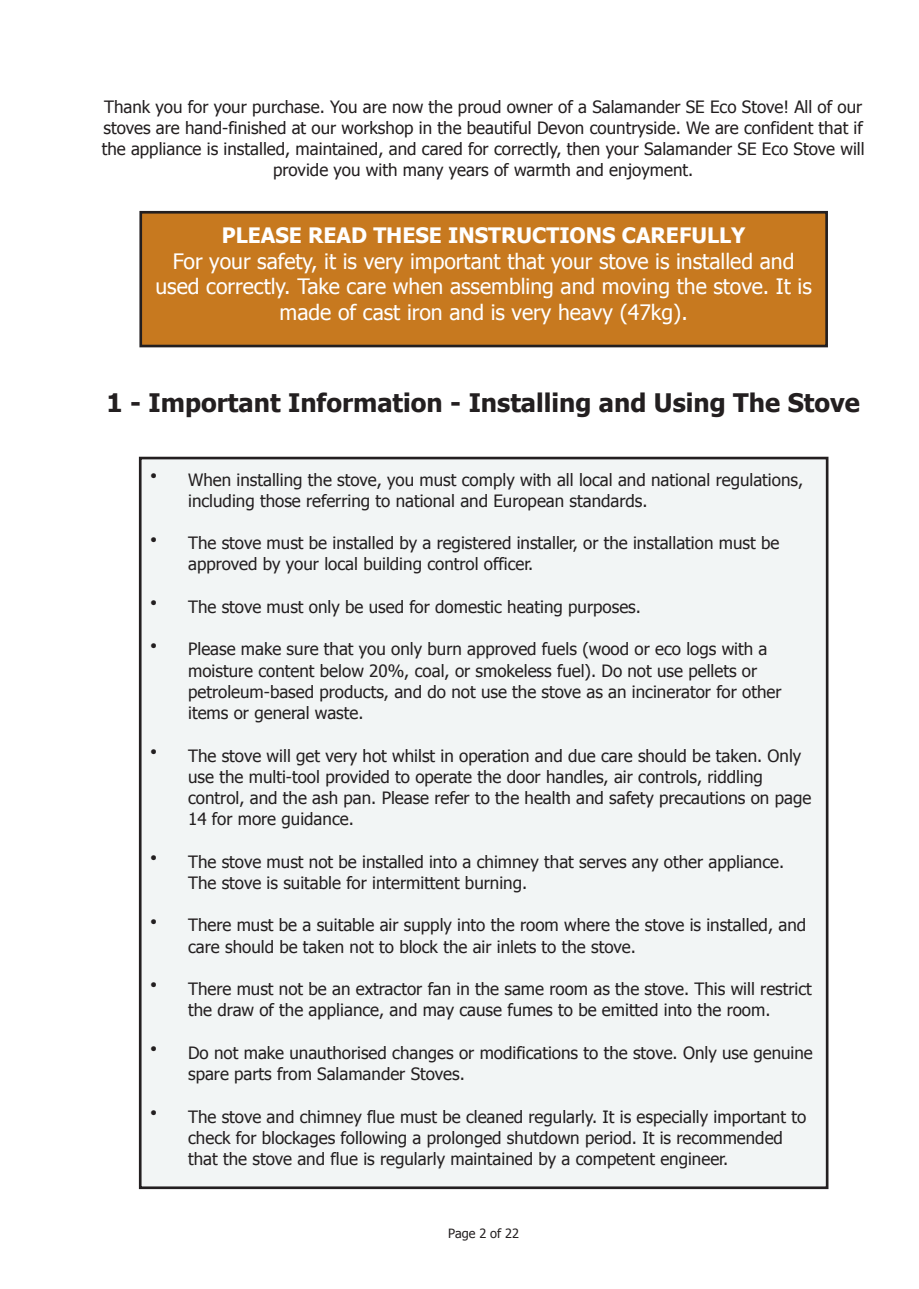
<style>
.page{position:relative;width:919px;height:1289px;background:#fff}
.page>*{position:absolute;margin:0;border:0;box-sizing:border-box;transform-origin:0 0}
.t1{font:700 25.5px "Tahoma";color:#231f20}
.t2{font:21.15px/25.5px "Tahoma";color:#fff;text-align:center}
.t3{font:700 21.15px "Tahoma";color:#fff}
.t4{font:16.95px/21.1px "Tahoma";color:#231f20}
.t5{font:12.75px "Tahoma";color:#231f20}
</style>
<div class="page">
<div style="left:140px;top:458px;width:687px;height:729px;background:#f2f5f5"></div>
<div style="left:139px;top:457px;width:689px;height:732px;border:3px solid #231f20"></div>
<div style="left:141px;top:212px;width:685px;height:134px;background:#c7791f"></div>
<div style="left:139px;top:211px;width:688px;height:136px;border:3px solid #231f20"></div>
<p class="t4" style="left:102px;top:95px;width:764px;text-align:center">Thank you for your purchase. You are now the proud owner of a Salamander SE Eco Stove! All of our stoves are hand-finished at our workshop in the beautiful Devon countryside. We are confident that if the appliance is installed, maintained, and cared for correctly, then your Salamander SE Eco Stove will provide you with many years of warmth and enjoyment.</p>
<p class="t3" style="left:222px;top:220px;width:525px">PLEASE READ THESE INSTRUCTIONS CAREFULLY</p>
<p class="t2" style="left:155px;top:247px;width:657px">For your safety, it is very important that your stove is installed and used correctly. Take care when assembling and moving the stove. It is made of cast iron and is very heavy (47kg).</p>
<h1 class="t1" style="left:106px;top:385px;width:754px">1 - Important Information - Installing and Using The Stove</h1>
<p class="t4" style="left:188px;top:468px;width:616px;text-indent:-38px">• When installing the stove, you must comply with all local and national regulations, including those referring to national and European standards.</p>
<p class="t4" style="left:188px;top:531px;width:592px;text-indent:-38px">• The stove must be installed by a registered installer, or the installation must be approved by your local building control officer.</p>
<p class="t4" style="left:150px;top:595px;width:492px">• The stove must only be used for domestic heating purposes.</p>
<p class="t4" style="left:188px;top:638px;width:595px;text-indent:-38px">• Please make sure that you only burn approved fuels (wood or eco logs with a moisture content below 20%, coal, or smokeless fuel). Do not use pellets or petroleum-based products, and do not use the stove as an incinerator for other items or general waste.</p>
<p class="t4" style="left:188px;top:744px;width:624px;text-indent:-38px">• The stove will get very hot whilst in operation and due care should be taken. Only use the multi-tool provided to operate the door handles, air controls, riddling control, and the ash pan. Please refer to the health and safety precautions on page 14 for more guidance.</p>
<p class="t4" style="left:188px;top:850px;width:597px;text-indent:-38px">• The stove must not be installed into a chimney that serves any other appliance.<br>The stove is suitable for intermittent burning.</p>
<p class="t4" style="left:188px;top:913px;width:619px;text-indent:-38px">• There must be a suitable air supply into the room where the stove is installed, and care should be taken not to block the air inlets to the stove.</p>
<p class="t4" style="left:150px;top:977px;width:663px;text-align:center">• There must not be an extractor fan in the same room as the stove. This will restrict the draw of the appliance, and may cause fumes to be emitted into the room.</p>
<p class="t4" style="left:188px;top:1041px;width:626px;text-indent:-38px">• Do not make unauthorised changes or modifications to the stove. Only use genuine spare parts from Salamander Stoves.</p>
<p class="t4" style="left:188px;top:1105px;width:619px;text-indent:-38px">• The stove and chimney flue must be cleaned regularly. It is especially important to check for blockages following a prolonged shutdown period. It is recommended that the stove and flue is regularly maintained by a competent engineer.</p>
<p class="t5" style="left:448px;top:1224px;width:72px">Page 2 of 22</p>
</div>
